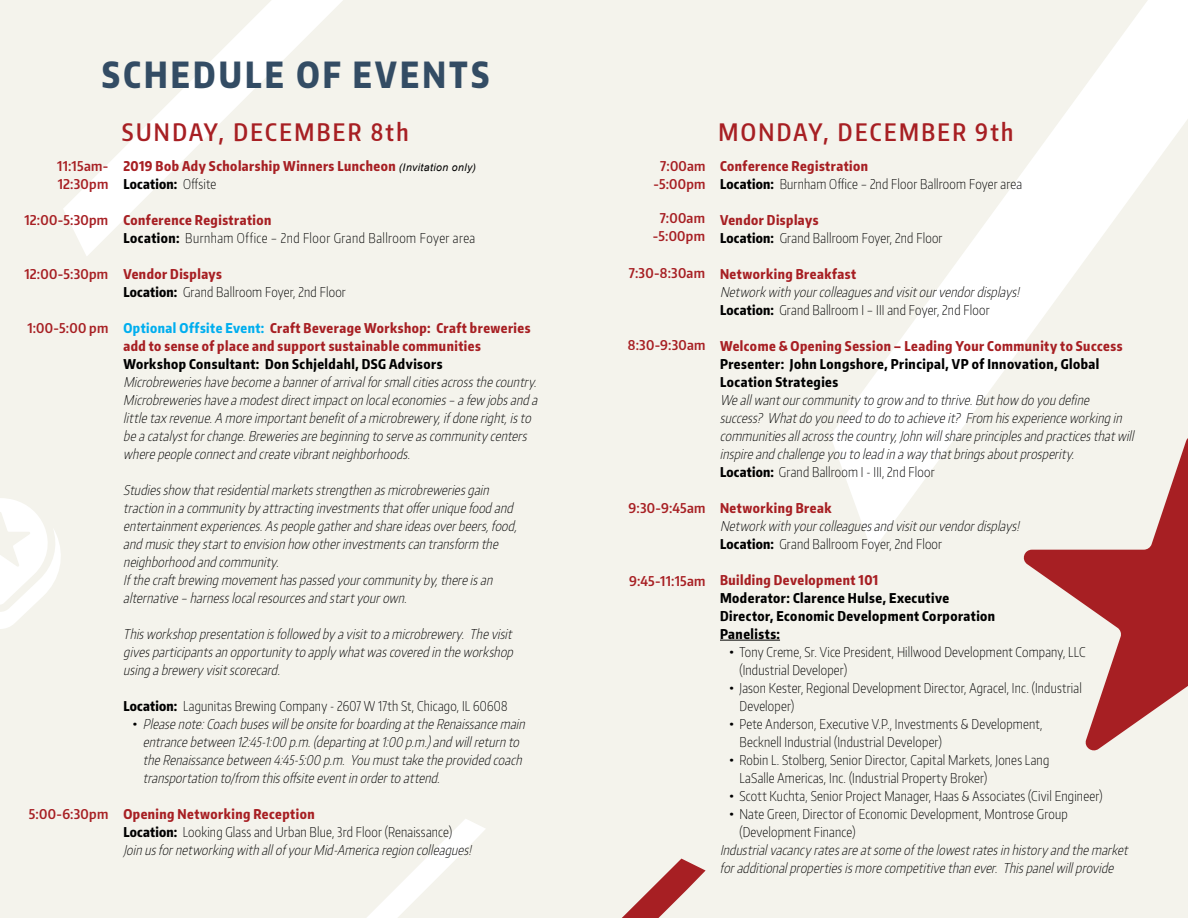
<style>
.page{position:relative;width:1188px;height:918px;background:#f4f3ec}
.page>*{position:absolute;margin:0;border:0;box-sizing:border-box;transform-origin:0 0}
.t1{font:800 36px "Encode Sans Condensed";letter-spacing:.1em;color:#334c64;scale:.9 1}
.t2{font:600 24px "Encode Sans Compressed";letter-spacing:.1em;color:#a71f23}
.t3{font:italic 200 13.5px/18px "Encode Sans Compressed";color:#000}
.t4{font:200 13.5px/18px "Encode Sans Compressed";letter-spacing:.015em;color:#000}
.t5{font:800 13.5px/18px "Encode Sans Compressed";letter-spacing:.035em;color:#a71f23}
.t6{font:800 13.5px/18px "Encode Sans Compressed";letter-spacing:.035em;color:#000}
.t7{font:600 13.5px/18px "Encode Sans Condensed";letter-spacing:.02em;color:#a71f23;text-align:center}
.s1{font-family:"Arial";font-weight:400;font-style:italic;font-size:10.5px;color:#000}
.s2{color:#000}
.s3{font-weight:200;color:#000}
.s4{font-weight:800;color:#a71f23}
.s5{font-weight:800}
.s6{color:#00aeef}
.s7{font-weight:800;font-style:normal}
.s8{font-weight:800;font-style:normal;color:#a71f23}
.s9{font-style:normal}
</style>
<div class="page">
<svg style="left:63px;top:0;width:280px;height:256px"></svg>
<svg style="left:367px;top:819px;width:118px;height:99px"></svg>
<svg style="left:830px;top:0;width:358px;height:551px"></svg>
<svg style="left:622px;top:859px;width:84px;height:59px"></svg>
<svg style="left:0;top:498px;width:61px;height:131px"></svg>
<svg style="left:1021px;top:434px;width:167px;height:317px"></svg>
<hr style="left:720px;top:640px;width:60px;height:1px;background:#000">
<h1 class="t1" style="left:102px;top:51px;width:432px">SCHEDULE OF EVENTS</h1>
<p class="t7" style="left:57px;top:157px;width:53px;text-align:left">11:15am-<br>12:30pm</p>
<p class="t7" style="left:24px;top:210px;width:85px">12:00-5:30pm</p>
<p class="t7" style="left:24px;top:264px;width:85px">12:00-5:30pm</p>
<p class="t7" style="left:27px;top:319px;width:82px">1:00-5:00 pm</p>
<p class="t7" style="left:29px;top:804px;width:81px">5:00-6:30pm</p>
<h2 class="t2" style="left:122px;top:116px;width:288px">SUNDAY, DECEMBER 8th</h2>
<p class="t5" style="left:123px;top:157px;width:354px">2019 Bob Ady Scholarship Winners Luncheon <span class="s1">(Invitation only)<br></span><span class="s2">Location:</span> <span class="s3">Offsite</span></p>
<p class="t4" style="left:123px;top:211px;width:353px"><span class="s4">Conference Registration<br></span><span class="s5">Location:</span> Burnham Office – 2nd Floor Grand Ballroom Foyer area</p>
<p class="t4" style="left:123px;top:265px;width:224px"><span class="s4">Vendor Displays<br></span><span class="s5">Location:</span> Grand Ballroom Foyer, 2nd Floor</p>
<p class="t5" style="left:123px;top:319px;width:409px"><span class="s6">Optional Offsite Event:</span> Craft Beverage Workshop: Craft breweries add to sense of place and support sustainable communities</p>
<p class="t6" style="left:123px;top:355px;width:321px">Workshop Consultant: Don Schjeldahl, DSG Advisors</p>
<p class="t3" style="left:123px;top:373px;width:419px">Microbrewerieshavebecomeabannerofarrivalforsmallcitiesacrossthecountry.<br>Microbrewerieshaveamodestdirectimpactonlocaleconomies–afew jobsanda littletaxrevenue.A moreimportantbenefitofamicrobrewery,ifdoneright,isto beacatalystforchange.Breweriesarebeginningtoserveascommunitycenters wherepeopleconnectandcreatevibrantneighborhoods.</p>
<p class="t3" style="left:123px;top:481px;width:399px">Studiesshow thatresidentialmarketsstrengthenasmicrobreweriesgain tractioninacommunitybyattractinginvestmentsthatofferuniquefoodand entertainmentexperiences.Aspeoplegatherandshareideasoverbeers,food, andmusictheystarttoenvisionhow otherinvestmentscantransform the neighborhoodandcommunity.<br>Ifthecraft brewingmovementhaspassedyourcommunityby,thereisan alternative–harnesslocalresourcesandstartyourown.</p>
<p class="t3" style="left:123px;top:624px;width:395px;text-align:justify">Thisworkshoppresentationisfollowedbyavisittoamicrobrewery. Thevisit givesparticipantsanopportunitytoapplywhatwascoveredintheworkshop usingabreweryvisitscorecard.</p>
<p class="t4" style="left:123px;top:697px;width:386px"><span class="s5">Location:</span> Lagunitas Brewing Company - 2607 W 17th St, Chicago, IL 60608</p>
<p class="t3" style="left:143px;top:715px;width:387px;text-indent:-10px"><span class="s7">•</span> Pleasenote:CoachbuseswillbeonsiteforboardingattheRenaissancemain entrancebetween12:45-1:00 p.m.(departingat1:00 p.m.)andwillreturnto theRenaissancebetween4:45-5:00 p.m. Youmusttaketheprovidedcoach transportationto/from thisoffsiteeventinordertoattend.</p>
<p class="t3" style="left:123px;top:805px;width:353px"><span class="s8">Opening Networking Reception<br></span><span class="s7">Location:</span> <span class="s9">Looking Glass and Urban Blue, 3rd Floor (Renaissance)<br></span>JoinusfornetworkingwithallofyourMid-Americaregioncolleagues!</p>
<p class="t7" style="left:653px;top:157px;width:54px">7:00am -5:00pm</p>
<p class="t7" style="left:653px;top:208px;width:54px">7:00am -5:00pm</p>
<p class="t7" style="left:629px;top:263px;width:78px">7:30-8:30am</p>
<p class="t7" style="left:628px;top:336px;width:79px">8:30-9:30am</p>
<p class="t7" style="left:629px;top:499px;width:79px">9:30-9:45am</p>
<p class="t7" style="left:629px;top:571px;width:78px">9:45-11:15am</p>
<h2 class="t2" style="left:718px;top:116px;width:296px">MONDAY, DECEMBER 9th</h2>
<p class="t4" style="left:720px;top:157px;width:304px"><span class="s4">Conference Registration<br></span><span class="s5">Location:</span> Burnham Office – 2nd Floor Ballroom Foyer area</p>
<p class="t4" style="left:720px;top:211px;width:224px"><span class="s4">Vendor Displays<br></span><span class="s5">Location:</span> Grand Ballroom Foyer, 2nd Floor</p>
<p class="t5" style="left:720px;top:265px;width:138px">Networking Breakfast</p>
<p class="t3" style="left:720px;top:283px;width:304px">Networkwithyourcolleaguesandvisitourvendordisplays!<br><span class="s7">Location:</span> <span class="s9">Grand Ballroom I – III and Foyer, 2nd Floor</span></p>
<p class="t5" style="left:720px;top:337px;width:404px">Welcome &amp; Opening Session – Leading Your Community to Success</p>
<p class="t6" style="left:720px;top:355px;width:381px">Presenter: John Longshore, Principal, VP of Innovation, Global<br>Location Strategies</p>
<p class="t3" style="left:720px;top:391px;width:419px">Weallwantourcommunitytogrow andtothrive.Buthow doyoudefine success? Whatdoyouneedtodotoachieveit? From hisexperienceworkingin communitiesallacrossthecountry,Johnwillshareprinciplesandpracticesthatwill inspireandchallengeyoutoleadinawaythatbringsaboutprosperity.<br><span class="s7">Location:</span> <span class="s9">Grand Ballroom I - III, 2nd Floor</span></p>
<p class="t5" style="left:720px;top:499px;width:113px">Networking Break</p>
<p class="t3" style="left:720px;top:517px;width:304px">Networkwithyourcolleaguesandvisitourvendordisplays!<br><span class="s7">Location:</span> <span class="s9">Grand Ballroom Foyer, 2nd Floor</span></p>
<p class="t5" style="left:720px;top:571px;width:160px">Building Development 101</p>
<p class="t6" style="left:720px;top:589px;width:277px">Moderator: Clarence Hulse, Executive<br>Director, Economic Development Corporation<br>Panelists:</p>
<p class="t4" style="left:739px;top:643px;width:348px;text-indent:-10px"><span class="s5">•</span> Tony Creme, Sr. Vice President, Hillwood Development Company, LLC (Industrial Developer)</p>
<p class="t4" style="left:739px;top:679px;width:344px;text-indent:-10px"><span class="s5">•</span> Jason Kester, Regional Development Director, Agracel, Inc. (Industrial<br>Developer)</p>
<p class="t4" style="left:739px;top:714px;width:305px;text-indent:-10px"><span class="s5">•</span> Pete Anderson, Executive V.P., Investments &amp; Development,<br>Becknell Industrial (Industrial Developer)</p>
<p class="t4" style="left:739px;top:750px;width:311px;text-indent:-10px"><span class="s5">•</span> Robin L. Stolberg, Senior Director, Capital Markets, Jones Lang<br>LaSalle Americas, Inc. (Industrial Property Broker)</p>
<p class="t4" style="left:730px;top:786px;width:374px"><span class="s5">•</span> Scott Kuchta, Senior Project Manager, Haas &amp; Associates (Civil Engineer)</p>
<p class="t4" style="left:739px;top:804px;width:330px;text-indent:-10px"><span class="s5">•</span> Nate Green, Director of Economic Development, Montrose Group (Development Finance)</p>
<p class="t3" style="left:720px;top:841px;width:413px">Industrialvacancyratesareatsomeofthelowestratesinhistoryandthemarket foradditionalpropertiesismorecompetitivethanever. Thispanelwillprovide</p>
</div>
